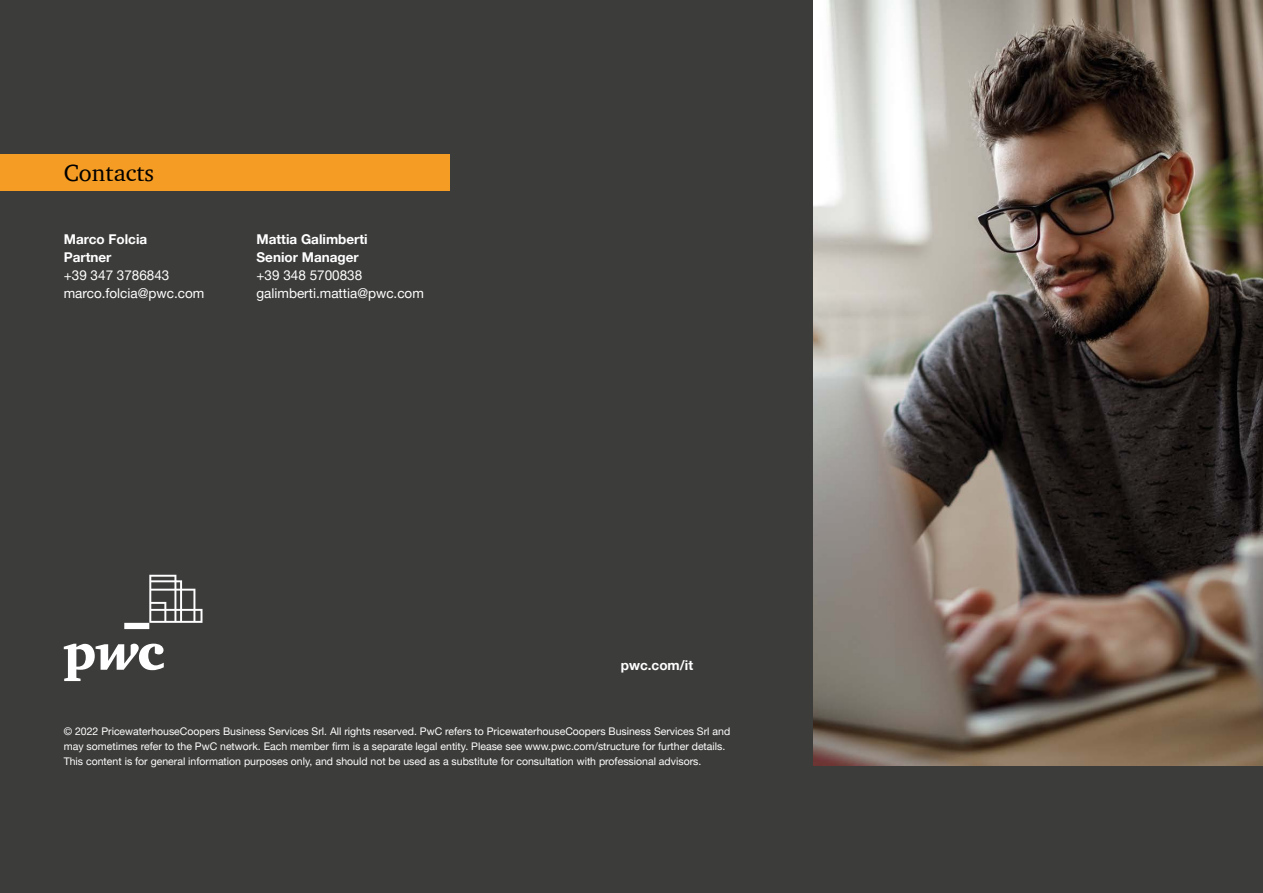
<style>
.page{position:relative;width:1263px;height:893px;background:#3c3c3b}
.page>*{position:absolute;margin:0;border:0;box-sizing:border-box;transform-origin:0 0}
.t1{font:24px "ITC Charter Com";color:#000}
.t2{font:13.5px/18px "Helvetica Neue LT Pro";color:#fff}
.t3{font:700 13.5px/18px "Helvetica Neue LT Pro";color:#fff}
.t4{font:10.5px/15px "Helvetica Neue LT Pro";color:#fff}
</style>
<div class="page">
<div style="left:0;top:154px;width:449px;height:36px;background:#f59c24"></div>
<img style="left:814px;top:0;width:449px;height:765px">
<svg style="left:64px;top:575px;width:138px;height:106px"></svg>
<h1 class="t1" style="left:64px;top:158px;width:92px">Contacts</h1>
<p class="t3" style="left:64px;top:230px;width:85px">Marco Folcia<br>Partner</p>
<p class="t2" style="left:64px;top:266px;width:142px">+39 347 3786843 marco.folcia@pwc.com</p>
<p class="t3" style="left:257px;top:230px;width:113px">Mattia Galimberti<br>Senior Manager</p>
<p class="t2" style="left:257px;top:265px;width:169px">+39 348 5700838 galimberti.mattia@pwc.com</p>
<p class="t3" style="left:621px;top:656px;width:74px">pwc.com/it</p>
<p class="t4" style="left:64px;top:724px;width:668px">© 2022 PricewaterhouseCoopers Business Services Srl. All rights reserved. PwC refers to PricewaterhouseCoopers Business Services Srl and may sometimes refer to the PwC network. Each member firm is a separate legal entity. Please see www.pwc.com/structure for further details.<br>This content is for general information purposes only, and should not be used as a substitute for consultation with professional advisors.</p>
</div>
